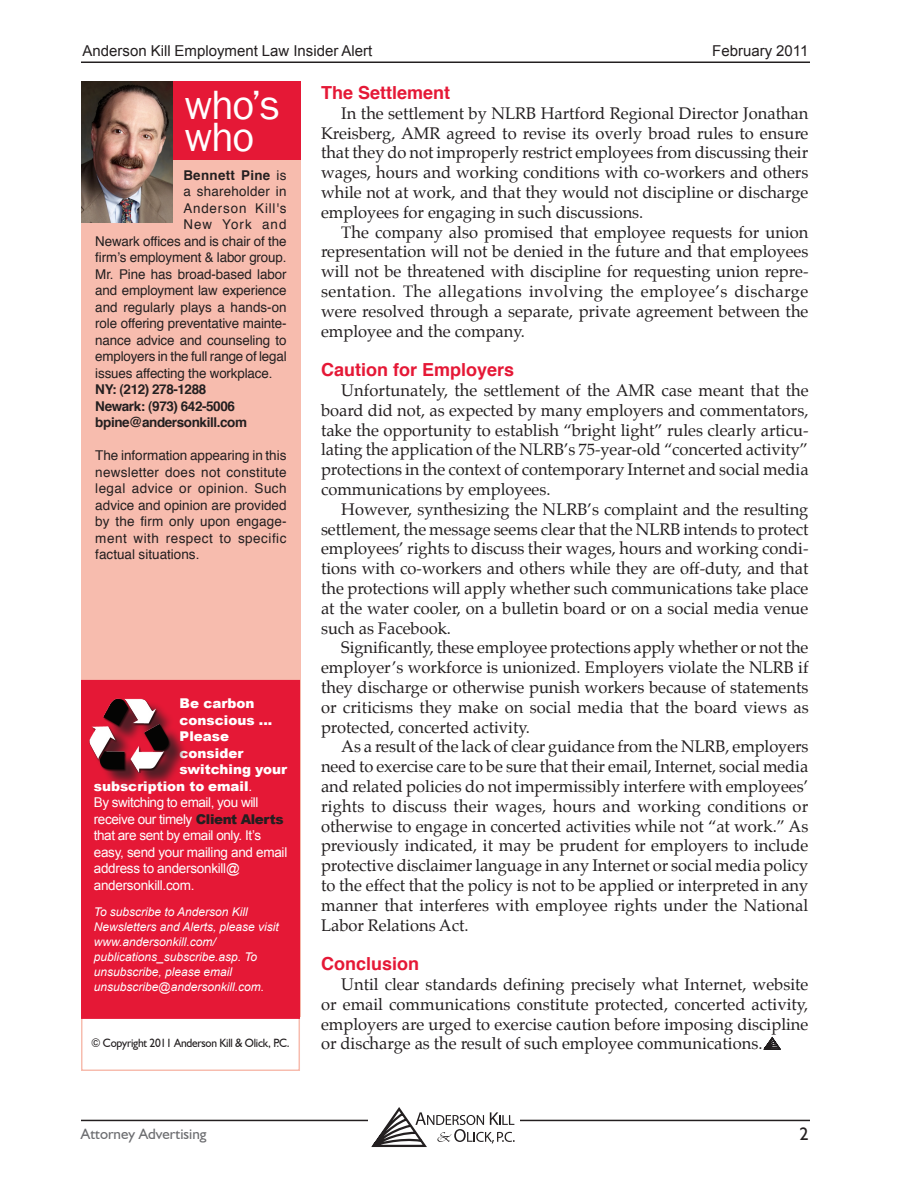
<style>
.page{position:relative;width:918px;height:1188px;background:#fff}
.page>*{position:absolute;margin:0;border:0;box-sizing:border-box;transform-origin:0 0}
.t1{font:42px "Franklin Gothic";letter-spacing:-.03em;color:#fff}
.Subheadline{font:700 18px "Helvetica";color:#e51836}
.t2{font:18px "Humanist 521 BT";color:#231f20}
.Body_Text{font:16.5px/19.8px "Palatino";color:#231f20;text-align:justify}
.t3{font:15px "Arial";color:#231f20}
.t4{font:15px "Humanist 521 BT";color:#6c6d70}
.bio_sidebar{font:13.5px/16.5px "Helvetica";letter-spacing:-.01em;color:#231f20;text-align:justify}
.Body_Text-2{font:13.5px/16.5px "Arial";letter-spacing:-.02em;color:#fff}
.Body_Text-3{font:900 13.5px/16.5px "Arial";color:#fff}
.bio_sidebar-2{font:700 13.5px "Helvetica";letter-spacing:-.03em;color:#231f20}
.bio_sidebar-3{font:13.5px "Helvetica";letter-spacing:.02em;color:#231f20}
.bio_sidebar-4{font:13.5px "Helvetica";letter-spacing:.065em;color:#231f20}
.bio_sidebar-5{font:700 13.5px "Helvetica";letter-spacing:.025em;color:#231f20}
.bio_sidebar-6{font:13.5px "Helvetica";letter-spacing:.08em;color:#231f20}
.Body_Text-4{font:italic 12px/15px "Arial";color:#fff}
.t5{font:12px "Humanist 521 BT";letter-spacing:-.02em;color:#231f20;scale:.95 1}
.s1{font-weight:400}
.s2{font-weight:900;color:#231f20}
</style>
<div class="page">
<div style="left:81px;top:987px;width:219px;height:84px;border:2px solid #f7bcae"></div>
<div style="left:81px;top:81px;width:219px;height:936px;background:#f7bcae"></div>
<div style="left:81px;top:81px;width:219px;height:78px;background:#e51836"></div>
<hr style="left:81px;top:62px;width:729px;height:1px;background:#231f20">
<svg style="left:764px;top:1037px;width:17px;height:12px"></svg>
<img style="left:81px;top:81px;width:92px;height:141px">
<div style="left:81px;top:680px;width:219px;height:339px;background:#e51836"></div>
<hr style="left:81px;top:1120px;width:729px;height:1px;background:#231f20">
<div style="left:369px;top:1107px;width:151px;height:47px;background:#fff"></div>
<svg style="left:371px;top:1107px;width:144px;height:40px"></svg>
<div style="left:92px;top:701px;width:96px;height:88px;background:#231f20;opacity:.75"></div>
<img style="left:90px;top:698px;width:83px;height:74px">
<p class="t3" style="left:82px;top:41px;width:291px">Anderson Kill Employment Law Insider Alert</p>
<p class="t3" style="left:712px;top:41px;width:98px">February 2011</p>
<p class="t1" style="left:185px;top:79px;width:97px">who’s</p>
<p class="t1" style="left:185px;top:111px;width:71px">who</p>
<p class="bio_sidebar-5" style="left:183px;top:164px;width:105px">Bennett Pine <span class="s1">is</span></p>
<p class="bio_sidebar-3" style="left:183px;top:181px;width:105px">a shareholder in</p>
<p class="bio_sidebar-4" style="left:183px;top:198px;width:105px">Anderson Kill's</p>
<p class="bio_sidebar-6" style="left:183px;top:214px;width:105px">New York and</p>
<p class="bio_sidebar" style="left:95px;top:233px;width:193px">Newark offices and is chair of the</p>
<p class="bio_sidebar" style="left:95px;top:250px;width:193px">firm’s employment &amp; labor group.</p>
<p class="bio_sidebar" style="left:95px;top:266px;width:193px">Mr. Pine has broad-based labor</p>
<p class="bio_sidebar" style="left:95px;top:283px;width:193px">and employment law experience</p>
<p class="bio_sidebar" style="left:95px;top:299px;width:193px">and regularly plays a hands-on</p>
<p class="bio_sidebar" style="left:95px;top:316px;width:193px">role offering preventative mainte-</p>
<p class="bio_sidebar" style="left:95px;top:332px;width:193px">nance advice and counseling to</p>
<p class="bio_sidebar" style="left:95px;top:349px;width:193px">employers in the full range of legal</p>
<p class="bio_sidebar" style="left:95px;top:365px;width:179px">issues affecting the workplace.</p>
<p class="bio_sidebar-2" style="left:95px;top:379px;width:113px">NY: (212) 278-1288</p>
<p class="bio_sidebar-2" style="left:95px;top:395px;width:141px">Newark: (973) 642-5006</p>
<p class="bio_sidebar-2" style="left:95px;top:412px;width:153px">bpine@andersonkill.com</p>
<p class="bio_sidebar" style="left:95px;top:448px;width:193px">The information appearing in this newsletter does not constitute legal advice or opinion. Such advice and opinion are provided by the firm only upon engage&shy;ment with respect to specific factual situations.</p>
<p class="Body_Text-3" style="left:180px;top:695px;width:94px">Be carbon conscious ...</p>
<p class="Body_Text-3" style="left:180px;top:728px;width:51px">Please</p>
<p class="Body_Text-3" style="left:180px;top:744px;width:65px">consider</p>
<p class="Body_Text-3" style="left:180px;top:761px;width:109px">switching your</p>
<p class="Body_Text-3" style="left:94px;top:777px;width:160px">subscription to email<span class="s1">.</span></p>
<p class="Body_Text-2" style="left:94px;top:794px;width:195px">By switching to email, you will receive our timely <span class="s2">Client Alerts </span>that are sent by email only. It’s easy, send your mailing and email address to andersonkill@ andersonkill.com.</p>
<p class="Body_Text-4" style="left:94px;top:904px;width:186px">To subscribe to Anderson Kill<br>Newsletters and Alerts, please visit www.andersonkill.com/ publications_subscribe.asp. To unsubscribe, please email unsubscribe@andersonkill.com.</p>
<p class="t5" style="left:91px;top:1035px;width:211px">© Copyright 2011 Anderson Kill &amp; Olick, P.C.</p>
<p class="Subheadline" style="left:321px;top:78px;width:131px">The Settlement</p>
<p class="Body_Text" style="left:321px;top:103px;width:489px;text-indent:20px">In the settlement by NLRB Hartford Regional Director Jonathan Kreisberg, AMR agreed to revise its overly broad rules to ensure that they do not improperly restrict employees from discussing their wages, hours and working conditions with co-workers and others while not at work, and that they would not discipline or discharge employees for engaging in such discussions.</p>
<p class="Body_Text" style="left:321px;top:222px;width:489px;text-indent:20px">The company also promised that employee requests for union representation will not be denied in the future and that employees will not be threatened with discipline for requesting union repre&shy;sentation. The allegations involving the employee’s discharge were resolved through a separate, private agreement between the employee and the company.</p>
<p class="Subheadline" style="left:321px;top:355px;width:195px">Caution for Employers</p>
<p class="Body_Text" style="left:321px;top:380px;width:489px;text-indent:20px">Unfortunately, the settlement of the AMR case meant that the board did not, as expected by many employers and commentators, take the opportunity to establish “bright light” rules clearly articu&shy;lating the application of the NLRB’s 75-year-old “concerted activity” protections in the context of contemporary Internet and social media communications by employees.</p>
<p class="Body_Text" style="left:321px;top:499px;width:489px;text-indent:20px">However, synthesizing the NLRB’s complaint and the resulting settlement, the message seems clear that the NLRB intends to protect employees’ rights to discuss their wages, hours and working condi&shy;tions with co-workers and others while they are off-duty, and that the protections will apply whether such communications take place at the water cooler, on a bulletin board or on a social media venue such as Facebook.</p>
<p class="Body_Text" style="left:321px;top:638px;width:489px;text-indent:20px">Significantly, these employee protections apply whether or not the employer’s workforce is unionized. Employers violate the NLRB if they discharge or otherwise punish workers because of statements or criticisms they make on social media that the board views as protected, concerted activity.</p>
<p class="Body_Text" style="left:321px;top:737px;width:489px;text-indent:20px">As a result of the lack of clear guidance from the NLRB, employers need to exercise care to be sure that their email, Internet, social media and related policies do not impermissibly interfere with employees’ rights to discuss their wages, hours and working conditions or otherwise to engage in concerted activities while not “at work.” As previously indicated, it may be prudent for employers to include protective disclaimer language in any Internet or social media policy to the effect that the policy is not to be applied or interpreted in any manner that interferes with employee rights under the National Labor Relations Act.</p>
<p class="Subheadline" style="left:321px;top:949px;width:100px">Conclusion</p>
<p class="Body_Text" style="left:321px;top:974px;width:489px;text-indent:20px">Until clear standards defining precisely what Internet, website or email communications constitute protected, concerted activity, employers are urged to exercise caution before imposing discipline or discharge as the result of such employee communications.</p>
<p class="t4" style="left:81px;top:1124px;width:127px">Attorney Advertising</p>
<p class="t2" style="left:799px;top:1123px;width:11px">2</p>
</div>
